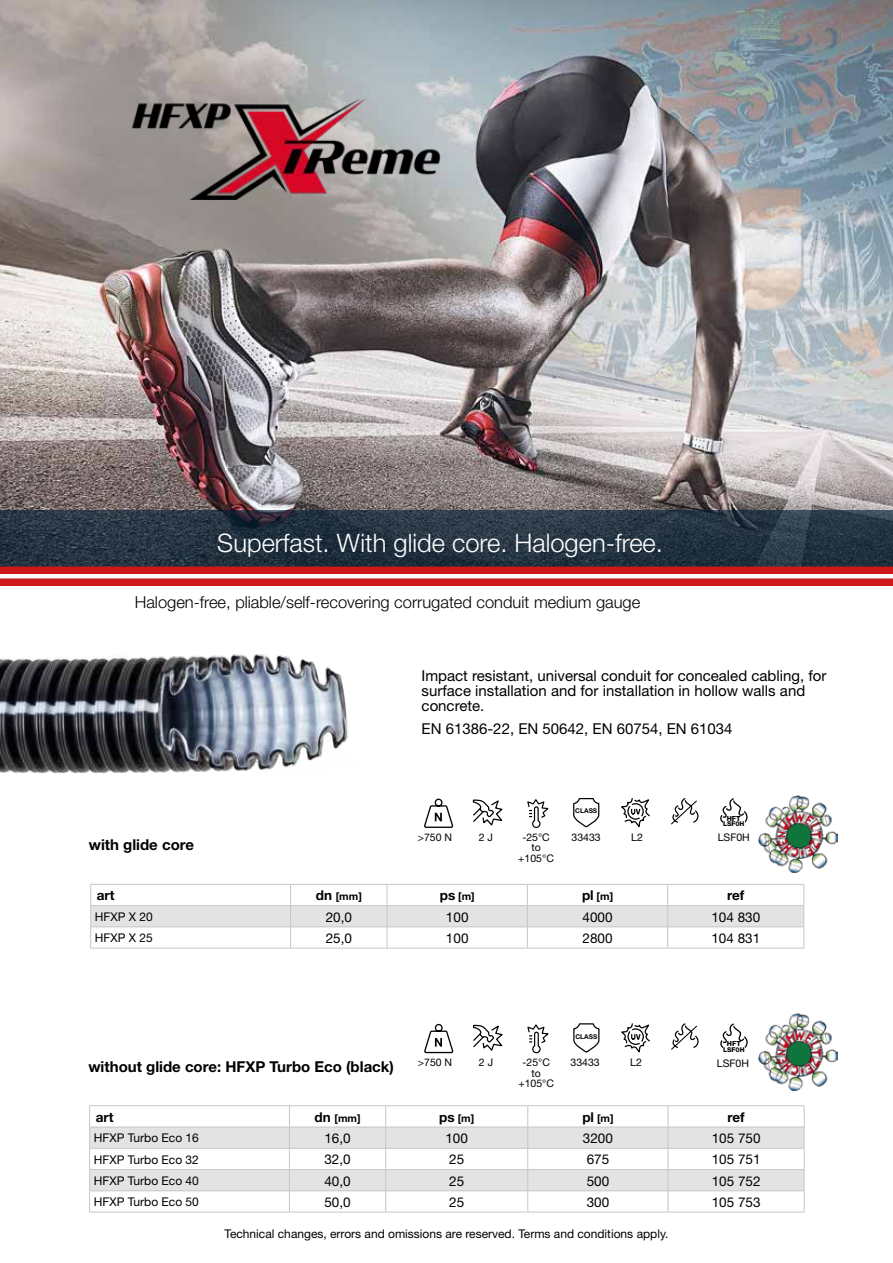
<style>
.page{position:relative;width:893px;height:1263px;background:#fff}
.page>*{position:absolute;margin:0;border:0;box-sizing:border-box;transform-origin:0 0}
.t1{font:300 25.5px "Helvetica Neue";color:#fff}
.t2{font:300 16.5px "Helvetica Neue";color:#000}
.t3{font:15px/15px "Helvetica Neue";color:#000}
.t4{font:700 15px "Helvetica Neue";color:#000}
.t5{font:13.5px "Helvetica Neue";color:#000}
.t6{font:700 13.5px "Helvetica Neue";color:#000}
.t7{font:12px "Helvetica Neue";color:#000}
.t8{font:10.5px/10.5px "Helvetica Neue";color:#000;text-align:center}
.t9{font:700 10.5px "Helvetica Neue";color:#000}
.t10{font:800 7.05px "Helvetica Neue";color:#010202}
.t11{font:700 6.6px "Helvetica Neue CE";color:#010202}
.t12{font:800 6.6px "Helvetica Neue";color:#010202}
.s1{font-size:13.5px}
</style>
<div class="page">
<img style="left:0;top:0;width:893px;height:510px">
<svg style="left:0;top:510px;width:893px;height:57px;fill:#263442"></svg>
<svg style="left:0;top:567px;width:893px;height:18px"></svg>
<img style="left:0;top:654px;width:349px;height:120px">
<hr style="left:90px;top:884px;width:201px;height:1px;background:#c6c6c6">
<hr style="left:291px;top:884px;width:96px;height:1px;background:#c6c6c6">
<hr style="left:387px;top:884px;width:140px;height:1px;background:#c6c6c6">
<hr style="left:527px;top:884px;width:141px;height:1px;background:#c6c6c6">
<hr style="left:668px;top:884px;width:136px;height:1px;background:#c6c6c6">
<svg style="left:90px;top:885px;width:714px;height:63px"></svg>
<hr style="left:90px;top:948px;width:201px;height:1px;background:#c6c6c6">
<hr style="left:291px;top:948px;width:96px;height:1px;background:#c6c6c6">
<hr style="left:387px;top:948px;width:140px;height:1px;background:#c6c6c6">
<hr style="left:527px;top:948px;width:141px;height:1px;background:#c6c6c6">
<hr style="left:668px;top:948px;width:136px;height:1px;background:#c6c6c6">
<svg style="left:90px;top:1128px;width:714px;height:62px;fill:#e3e3e3"></svg>
<hr style="left:89px;top:1148px;width:200px;height:1px;background:#c6c6c6">
<hr style="left:289px;top:1148px;width:97px;height:1px;background:#c6c6c6">
<hr style="left:386px;top:1148px;width:142px;height:1px;background:#c6c6c6">
<hr style="left:528px;top:1148px;width:140px;height:1px;background:#c6c6c6">
<hr style="left:668px;top:1148px;width:136px;height:1px;background:#c6c6c6">
<hr style="left:89px;top:1169px;width:200px;height:1px;background:#c6c6c6">
<hr style="left:289px;top:1169px;width:97px;height:1px;background:#c6c6c6">
<hr style="left:386px;top:1169px;width:142px;height:1px;background:#c6c6c6">
<hr style="left:528px;top:1169px;width:140px;height:1px;background:#c6c6c6">
<hr style="left:668px;top:1169px;width:136px;height:1px;background:#c6c6c6">
<hr style="left:89px;top:1190px;width:200px;height:1px;background:#c6c6c6">
<hr style="left:289px;top:1190px;width:97px;height:1px;background:#c6c6c6">
<hr style="left:386px;top:1190px;width:142px;height:1px;background:#c6c6c6">
<hr style="left:528px;top:1190px;width:140px;height:1px;background:#c6c6c6">
<hr style="left:668px;top:1190px;width:136px;height:1px;background:#c6c6c6">
<hr style="left:89px;top:1212px;width:200px;height:1px;background:#c6c6c6">
<hr style="left:289px;top:1212px;width:97px;height:1px;background:#c6c6c6">
<hr style="left:386px;top:1212px;width:142px;height:1px;background:#c6c6c6">
<hr style="left:528px;top:1212px;width:140px;height:1px;background:#c6c6c6">
<hr style="left:668px;top:1212px;width:136px;height:1px;background:#c6c6c6">
<hr style="left:89px;top:1105px;width:200px;height:1px;background:#c6c6c6">
<svg style="left:89px;top:1106px;width:1px;height:106px"></svg>
<hr style="left:289px;top:1105px;width:97px;height:1px;background:#c6c6c6">
<hr style="left:386px;top:1105px;width:142px;height:1px;background:#c6c6c6">
<hr style="left:528px;top:1105px;width:140px;height:1px;background:#c6c6c6">
<hr style="left:668px;top:1105px;width:136px;height:1px;background:#c6c6c6">
<hr style="left:89px;top:1127px;width:200px;height:1px;background:#c6c6c6">
<hr style="left:289px;top:1127px;width:97px;height:1px;background:#c6c6c6">
<hr style="left:386px;top:1127px;width:142px;height:1px;background:#c6c6c6">
<hr style="left:528px;top:1127px;width:140px;height:1px;background:#c6c6c6">
<hr style="left:668px;top:1127px;width:136px;height:1px;background:#c6c6c6">
<svg style="left:289px;top:1106px;width:1px;height:106px"></svg>
<svg style="left:385px;top:1106px;width:1px;height:106px"></svg>
<svg style="left:527px;top:1106px;width:1px;height:106px"></svg>
<svg style="left:668px;top:1106px;width:1px;height:106px"></svg>
<svg style="left:804px;top:1106px;width:1px;height:106px"></svg>
<img style="left:126px;top:72px;width:316px;height:128px">
<svg style="left:424px;top:1024px;width:29px;height:29px"></svg>
<svg style="left:573px;top:1023px;width:27px;height:29px"></svg>
<svg style="left:527px;top:1024px;width:22px;height:29px"></svg>
<svg style="left:621px;top:1023px;width:29px;height:29px"></svg>
<svg style="left:720px;top:1023px;width:28px;height:25px"></svg>
<hr style="left:723px;top:1047px;width:21px;height:2px;background:#fff">
<svg style="left:473px;top:1024px;width:30px;height:27px"></svg>
<svg style="left:671px;top:1023px;width:28px;height:27px"></svg>
<img style="left:758px;top:1013px;width:80px;height:78px">
<img style="left:758px;top:795px;width:80px;height:78px">
<svg style="left:424px;top:799px;width:29px;height:29px"></svg>
<svg style="left:573px;top:798px;width:27px;height:29px"></svg>
<svg style="left:527px;top:799px;width:22px;height:29px"></svg>
<svg style="left:621px;top:798px;width:29px;height:29px"></svg>
<svg style="left:720px;top:798px;width:28px;height:27px"></svg>
<hr style="left:723px;top:821px;width:21px;height:3px;background:#fff">
<svg style="left:473px;top:799px;width:29px;height:27px"></svg>
<svg style="left:671px;top:798px;width:28px;height:27px"></svg>
<h1 class="t1" style="left:217px;top:527px;width:447px">Superfast. With glide core. Halogen-free.</h1>
<p class="t2" style="left:135px;top:592px;width:507px">Halogen-free, pliable/self-recovering corrugated conduit medium gauge</p>
<p class="t3" style="left:422px;top:667px;width:406px">Impact resistant, universal conduit for concealed cabling, for surface installation and for installation in hollow walls and concrete.</p>
<p class="t3" style="left:422px;top:721px;width:312px">EN 61386-22, EN 50642, EN 60754, EN 61034</p>
<p class="t4" style="left:89px;top:836px;width:107px">with glide core</p>
<p class="t11" style="left:575px;top:807px;width:23px">CLASS</p>
<p class="t8" style="left:518px;top:832px;width:37px">-25°C to +105°C</p>
<p class="t8" style="left:418px;top:832px;width:36px">&gt;750 N</p>
<p class="t8" style="left:479px;top:832px;width:16px">2 J</p>
<p class="t8" style="left:571px;top:832px;width:31px">33433</p>
<p class="t10" style="left:727px;top:814px;width:15px">HFT</p>
<p class="t12" style="left:723px;top:820px;width:23px">LSF0H</p>
<p class="t8" style="left:631px;top:831px;width:13px">L2</p>
<p class="t8" style="left:718px;top:831px;width:34px">LSF0H</p>
<p class="t6" style="left:97px;top:887px;width:19px">art</p>
<p class="t9" style="left:316px;top:890px;width:48px"><span class="s1">dn</span> [mm]</p>
<p class="t9" style="left:440px;top:890px;width:36px"><span class="s1">ps</span> [m]</p>
<p class="t9" style="left:582px;top:890px;width:33px"><span class="s1">pl</span> [m]</p>
<p class="t6" style="left:727px;top:887px;width:19px">ref</p>
<p class="t7" style="left:95px;top:909px;width:60px">HFXP X 20</p>
<p class="t5" style="left:326px;top:909px;width:28px">20,0</p>
<p class="t5" style="left:446px;top:909px;width:24px">100</p>
<p class="t5" style="left:583px;top:909px;width:32px">4000</p>
<p class="t5" style="left:711px;top:909px;width:50px">104 830</p>
<p class="t7" style="left:95px;top:931px;width:60px">HFXP X 25</p>
<p class="t5" style="left:326px;top:930px;width:28px">25,0</p>
<p class="t5" style="left:446px;top:930px;width:24px">100</p>
<p class="t5" style="left:583px;top:930px;width:32px">2800</p>
<p class="t5" style="left:711px;top:930px;width:50px">104 831</p>
<p class="t11" style="left:575px;top:1032px;width:23px">CLASS</p>
<p class="t10" style="left:727px;top:1040px;width:15px">HFT</p>
<p class="t12" style="left:723px;top:1045px;width:23px">LSF0H</p>
<p class="t8" style="left:518px;top:1057px;width:37px">-25°C to +105°C</p>
<p class="t8" style="left:630px;top:1057px;width:13px">L2</p>
<p class="t8" style="left:418px;top:1057px;width:36px">&gt;750 N</p>
<p class="t8" style="left:479px;top:1057px;width:16px">2 J</p>
<p class="t8" style="left:571px;top:1057px;width:31px">33433</p>
<p class="t8" style="left:717px;top:1057px;width:34px">LSF0H</p>
<p class="t4" style="left:88px;top:1057px;width:307px">without glide core: HFXP Turbo Eco (black)</p>
<p class="t6" style="left:96px;top:1108px;width:19px">art</p>
<p class="t9" style="left:315px;top:1111px;width:48px"><span class="s1">dn</span> [mm]</p>
<p class="t9" style="left:439px;top:1111px;width:36px"><span class="s1">ps</span> [m]</p>
<p class="t9" style="left:582px;top:1111px;width:33px"><span class="s1">pl</span> [m]</p>
<p class="t6" style="left:727px;top:1108px;width:19px">ref</p>
<p class="t7" style="left:94px;top:1131px;width:107px">HFXP Turbo Eco 16</p>
<p class="t5" style="left:324px;top:1130px;width:28px">16,0</p>
<p class="t5" style="left:445px;top:1130px;width:24px">100</p>
<p class="t5" style="left:583px;top:1130px;width:32px">3200</p>
<p class="t5" style="left:712px;top:1130px;width:50px">105 750</p>
<p class="t7" style="left:94px;top:1152px;width:107px">HFXP Turbo Eco 32</p>
<p class="t5" style="left:324px;top:1151px;width:28px">32,0</p>
<p class="t5" style="left:449px;top:1151px;width:17px">25</p>
<p class="t5" style="left:587px;top:1151px;width:24px">675</p>
<p class="t5" style="left:712px;top:1151px;width:50px">105 751</p>
<p class="t7" style="left:94px;top:1173px;width:107px">HFXP Turbo Eco 40</p>
<p class="t5" style="left:324px;top:1172px;width:28px">40,0</p>
<p class="t5" style="left:449px;top:1172px;width:17px">25</p>
<p class="t5" style="left:587px;top:1172px;width:24px">500</p>
<p class="t5" style="left:712px;top:1172px;width:50px">105 752</p>
<p class="t7" style="left:94px;top:1195px;width:107px">HFXP Turbo Eco 50</p>
<p class="t5" style="left:324px;top:1194px;width:28px">50,0</p>
<p class="t5" style="left:449px;top:1194px;width:17px">25</p>
<p class="t5" style="left:587px;top:1194px;width:24px">300</p>
<p class="t5" style="left:712px;top:1194px;width:50px">105 753</p>
<p class="t7" style="left:225px;top:1227px;width:445px">Technical changes, errors and omissions are reserved. Terms and conditions apply.</p>
</div>
